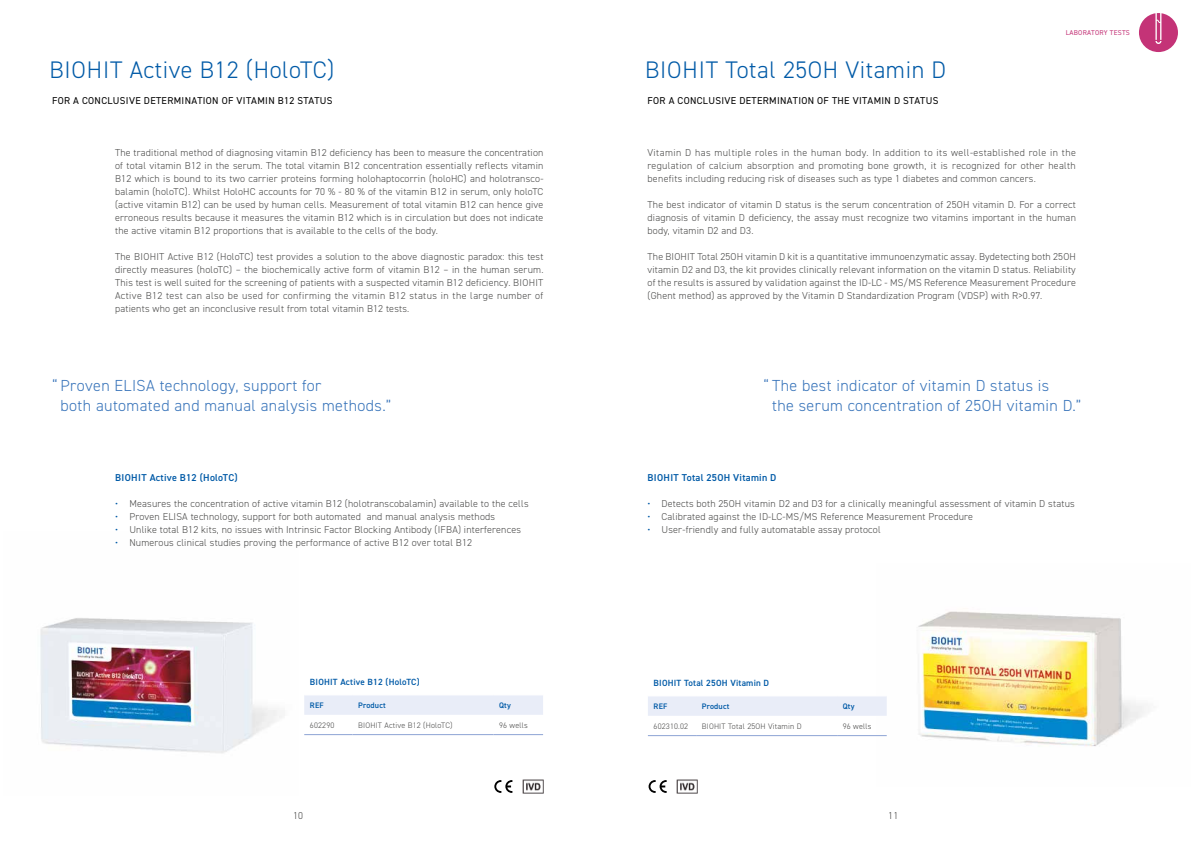
<style>
.page{position:relative;width:1191px;height:842px;background:#fff}
.page>*{position:absolute;margin:0;border:0;box-sizing:border-box;transform-origin:0 0}
.t1{font:300 24px "DIN2014";letter-spacing:.025em;color:#005aa7}
.t2{font:300 16px/20px "DIN2014";letter-spacing:.025em;color:#3874ba}
.t3{font:300 10px/13px "DIN2014";letter-spacing:.02em;color:#4a4a49;text-align:justify}
.t4{font:10px "DIN2014";letter-spacing:.035em;color:#000}
.t5{font:600 10px "DIN2014";letter-spacing:.025em;color:#005aa7}
.t6{font:600 9px "DIN2014";letter-spacing:.025em;color:#005aa7}
.t7{font:300 8px "DIN2014";letter-spacing:.025em;color:#4a4a49}
.t8{font:600 8px "DIN2014";letter-spacing:.025em;color:#005aa7}
.t9{font:7px "DIN2014";letter-spacing:.035em;color:#c43377}
.s1{color:#005aa7}
</style>
<div class="page">
<svg style="left:1139px;top:13px;width:39px;height:39px"></svg>
<img style="left:876px;top:611px;width:269px;height:136px">
<img style="left:40px;top:618px;width:242px;height:135px">
<svg style="left:494px;top:780px;width:18px;height:13px"></svg>
<img style="left:522px;top:780px;width:21px;height:13px">
<div style="left:304px;top:695px;width:239px;height:20px;background:#e9edf8"></div>
<hr style="left:304px;top:734px;width:48px;height:1px;background:#8da4d5">
<hr style="left:352px;top:734px;width:141px;height:1px;background:#8da4d5">
<hr style="left:493px;top:734px;width:50px;height:1px;background:#8da4d5">
<div style="left:648px;top:696px;width:238px;height:20px;background:#e9edf8"></div>
<hr style="left:648px;top:735px;width:48px;height:1px;background:#8da4d5">
<hr style="left:696px;top:735px;width:141px;height:1px;background:#8da4d5">
<hr style="left:837px;top:735px;width:49px;height:1px;background:#8da4d5">
<hr style="left:837px;top:695px;width:49px;height:1px;background:#fff">
<svg style="left:648px;top:780px;width:18px;height:13px"></svg>
<img style="left:676px;top:780px;width:21px;height:13px">
<h1 class="t1" style="left:49px;top:59px;width:286px">BIOHIT Active B12 (HoloTC)</h1>
<h1 class="t1" style="left:645px;top:59px;width:302px">BIOHIT Total 25OH Vitamin D</h1>
<p class="t4" style="left:52px;top:96px;width:282px">FOR A CONCLUSIVE DETERMINATION OF VITAMIN B12 STATUS</p>
<p class="t4" style="left:647px;top:96px;width:292px">FOR A CONCLUSIVE DETERMINATION OF THE VITAMIN D STATUS</p>
<p class="t9" style="left:1065px;top:30px;width:66px">LABORATORY TESTS</p>
<p class="t3" style="left:115px;top:146px;width:430px">The traditional method of diagnosing vitamin B12 deficiency has been to measure the concentration of total vitamin B12 in the serum. The total vitamin B12 concentration essentially reflects vitamin B12 which is bound to its two carrier proteins forming holohaptocorrin (holoHC) and holotransco&shy;balamin (holoTC). Whilst HoloHC accounts for 70 % - 80 % of the vitamin B12 in serum, only holoTC (active vitamin B12) can be used by human cells. Measurement of total vitamin B12 can hence give erroneous results because it measures the vitamin B12 which is in circulation but does not indicate the active vitamin B12 proportions that is available to the cells of the body.</p>
<p class="t3" style="left:115px;top:250px;width:430px">The BIOHIT Active B12 (HoloTC) test provides a solution to the above diagnostic paradox: this test directly measures (holoTC) – the biochemically active form of vitamin B12 – in the human serum.<br>This test is well suited for the screening of patients with a suspected vitamin B12 deficiency. BIOHIT Active B12 test can also be used for confirming the vitamin B12 status in the large number of patients who get an inconclusive result from total vitamin B12 tests.</p>
<h2 class="t2" style="left:60px;top:376px;width:332px;text-indent:-8px">“ Proven ELISA technology, support for<br>both automated and manual analysis methods.”</h2>
<p class="t5" style="left:115px;top:473px;width:124px">BIOHIT Active B12 (HoloTC)</p>
<p class="t3" style="left:115px;top:497px;width:415px"><span class="s1">•</span> Measures the concentration of active vitamin B12 (holotranscobalamin) available to the cells</p>
<p class="t3" style="left:115px;top:510px;width:381px"><span class="s1">•</span> Proven ELISA technology, support for both automated and manual analysis methods</p>
<p class="t3" style="left:115px;top:523px;width:407px"><span class="s1">•</span> Unlike total B12 kits, no issues with Intrinsic Factor Blocking Antibody (IFBA) interferences</p>
<p class="t3" style="left:115px;top:536px;width:358px"><span class="s1">•</span> Numerous clinical studies proving the performance of active B12 over total B12</p>
<p class="t6" style="left:310px;top:678px;width:111px">BIOHIT Active B12 (HoloTC)</p>
<p class="t8" style="left:310px;top:701px;width:15px">REF</p>
<p class="t8" style="left:358px;top:701px;width:29px">Product</p>
<p class="t8" style="left:499px;top:701px;width:13px">Qty</p>
<p class="t7" style="left:310px;top:721px;width:26px">602290</p>
<p class="t7" style="left:358px;top:721px;width:96px">BIOHIT Active B12 (HoloTC)</p>
<p class="t7" style="left:499px;top:721px;width:30px">96 wells</p>
<p class="t3" style="left:293px;top:809px;width:12px">10</p>
<p class="t3" style="left:647px;top:146px;width:430px">Vitamin D has multiple roles in the human body. In addition to its well-established role in the regulation of calcium absorption and promoting bone growth, it is recognized for other health benefits including reducing risk of diseases such as type 1 diabetes and common cancers.</p>
<p class="t3" style="left:647px;top:198px;width:430px">The best indicator of vitamin D status is the se rum concentration of 25OH vitamin D. For a cor rect diagnosis of vitamin D deficiency, the assay must recognize two vitamins important in the human body, vitamin D2 and D3.</p>
<p class="t3" style="left:647px;top:250px;width:430px">The BIOHIT Total 25OH vitamin D kit is a quantitative immunoenzymatic assay. Bydetecting both 25OH vitamin D2 and D3, the kit provides clinically relevant information on the vitamin D status. Reliability of the results is assured by validation against the ID-LC - MS/MS Reference Measurement Procedure (Ghent method) as approved by the Vitamin D Standardization Program (VDSP) with R&gt;0.97.</p>
<h2 class="t2" style="left:772px;top:376px;width:311px;text-indent:-8px">“ The best indicator of vitamin D status is<br>the se rum concentration of 25OH vitamin D.”</h2>
<p class="t5" style="left:647px;top:473px;width:130px">BIOHIT Total 25OH Vitamin D</p>
<p class="t3" style="left:647px;top:497px;width:429px"><span class="s1">•</span> Detects both 25OH vitamin D2 and D3 for a clinically meaningful assessment of vitamin D status</p>
<p class="t3" style="left:647px;top:510px;width:327px"><span class="s1">•</span> Calibrated against the ID-LC-MS/MS Reference Measurement Procedure</p>
<p class="t3" style="left:647px;top:523px;width:235px"><span class="s1">•</span> User-friendly and fully automatable assay protocol</p>
<p class="t6" style="left:653px;top:679px;width:117px">BIOHIT Total 25OH Vitamin D</p>
<p class="t8" style="left:653px;top:702px;width:15px">REF</p>
<p class="t8" style="left:702px;top:702px;width:29px">Product</p>
<p class="t8" style="left:842px;top:702px;width:13px">Qty</p>
<p class="t7" style="left:653px;top:722px;width:36px">602310.02</p>
<p class="t7" style="left:702px;top:722px;width:101px">BIOHIT Total 25OH Vitamin D</p>
<p class="t7" style="left:842px;top:722px;width:30px">96 wells</p>
<p class="t3" style="left:888px;top:809px;width:12px">11</p>
</div>
